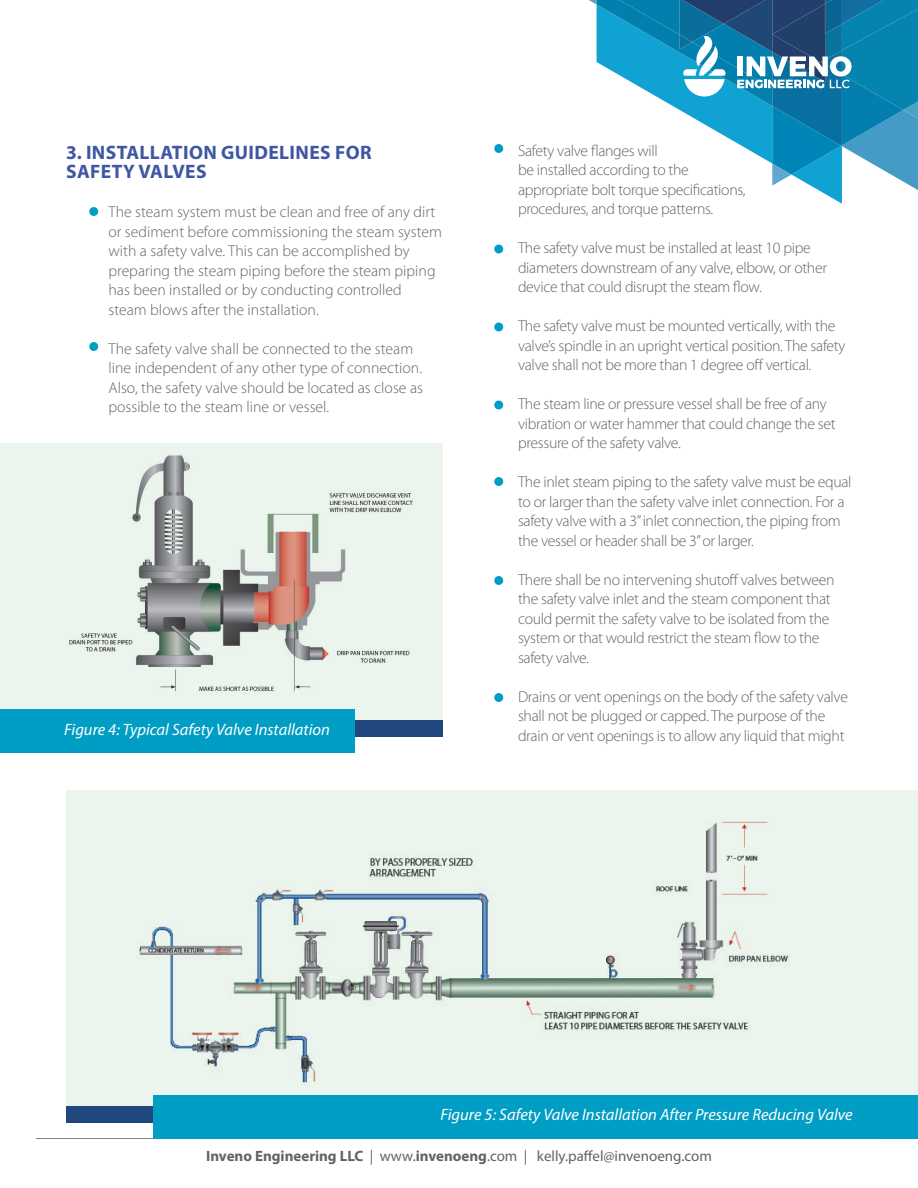
<style>
.page{position:relative;width:918px;height:1188px;background:#fff}
.page>*{position:absolute;margin:0;border:0;box-sizing:border-box;transform-origin:0 0}
.t1{font:700 19.5px/19.5px "Myriad Pro";letter-spacing:.02em;color:#3f56a3}
.t2{font:italic 16.5px "Myriad Pro";color:#fff}
.t3{font:300 15.75px/19.5px "Myriad Pro";letter-spacing:-.02em;color:#636366}
.t4{font:300 15.75px/19.5px "Myriad Pro";color:#636366}
.t5{font:15px "Myriad Pro";color:#636366}
.s1{font-weight:700}
</style>
<div class="page">
<hr style="left:36px;top:1138px;width:846px;height:1px;background:#808285">
<div style="left:259px;top:703px;width:183px;height:34px;background:#20477e"></div>
<img style="left:0;top:444px;width:442px;height:276px">
<div style="left:0;top:710px;width:355px;height:43px;background:#009dc4"></div>
<div style="left:66px;top:1089px;width:184px;height:34px;background:#20477e"></div>
<img style="left:66px;top:790px;width:852px;height:315px">
<div style="left:154px;top:1095px;width:764px;height:43px;background:#009dc4"></div>
<div style="left:89px;top:207px;width:9px;height:9px;background:#009dc4;border-radius:50%"></div>
<div style="left:494px;top:144px;width:9px;height:9px;background:#009dc4;border-radius:50%"></div>
<div style="left:89px;top:342px;width:9px;height:9px;background:#009dc4;border-radius:50%"></div>
<div style="left:494px;top:245px;width:9px;height:8px;background:#009dc4;border-radius:50%"></div>
<div style="left:494px;top:323px;width:9px;height:8px;background:#009dc4;border-radius:50%"></div>
<div style="left:494px;top:401px;width:9px;height:8px;background:#009dc4;border-radius:50%"></div>
<div style="left:494px;top:477px;width:9px;height:9px;background:#009dc4;border-radius:50%"></div>
<div style="left:494px;top:576px;width:9px;height:9px;background:#009dc4;border-radius:50%"></div>
<div style="left:494px;top:693px;width:9px;height:9px;background:#009dc4;border-radius:50%"></div>
<svg style="left:589px;top:0;width:329px;height:190px"></svg>
<p class="t1" style="left:66px;top:142px;width:307px">3. INSTALLATION GUIDELINES FOR<br>SAFETY VALVES</p>
<p class="t4" style="left:109px;top:202px;width:335px">The steam system must be clean and free of any dirt or sediment before commissioning the steam system with a safety valve. This can be accomplished by preparing the steam piping before the steam piping has been installed or by conducting controlled steam blows after the installation.</p>
<p class="t4" style="left:109px;top:338px;width:316px">The safety valve shall be connected to the steam line independent of any other type of connection.<br>Also, the safety valve should be located as close as possible to the steam line or vessel.</p>
<p class="t2" style="left:64px;top:719px;width:267px">Figure 4: Typical Safety Valve Installation</p>
<p class="t3" style="left:518px;top:141px;width:229px">Safety valve flanges will<br>be installed according to the appropriate bolt torque specifications, procedures, and torque patterns.</p>
<p class="t3" style="left:518px;top:238px;width:311px">The safety valve must be installed at least 10 pipe diameters downstream of any valve, elbow, or other device that could disrupt the steam flow.</p>
<p class="t3" style="left:518px;top:316px;width:329px">The safety valve must be mounted vertically, with the valve’s spindle in an upright vertical position. The safety valve shall not be more than 1 degree off vertical.</p>
<p class="t3" style="left:518px;top:394px;width:319px">The steam line or pressure vessel shall be free of any vibration or water hammer that could change the set pressure of the safety valve.</p>
<p class="t3" style="left:518px;top:472px;width:335px">The inlet steam piping to the safety valve must be equal to or larger than the safety valve inlet connection. For a safety valve with a 3” inlet connection, the piping from the vessel or header shall be 3” or larger.</p>
<p class="t3" style="left:518px;top:570px;width:318px">There shall be no intervening shutoff valves between the safety valve inlet and the steam component that could permit the safety valve to be isolated from the system or that would restrict the steam flow to the safety valve.</p>
<p class="t3" style="left:518px;top:687px;width:331px">Drains or vent openings on the body of the safety valve shall not be plugged or capped. The purpose of the drain or vent openings is to allow any liquid that might</p>
<p class="t2" style="left:441px;top:1105px;width:414px">Figure 5: Safety Valve Installation After Pressure Reducing Valve</p>
<p class="t5" style="left:206px;top:1146px;width:507px"><span class="s1">Inveno Engineering LLC</span> | www.<span class="s1">invenoeng</span>.com | kelly.paffel@invenoeng.com</p>
</div>
